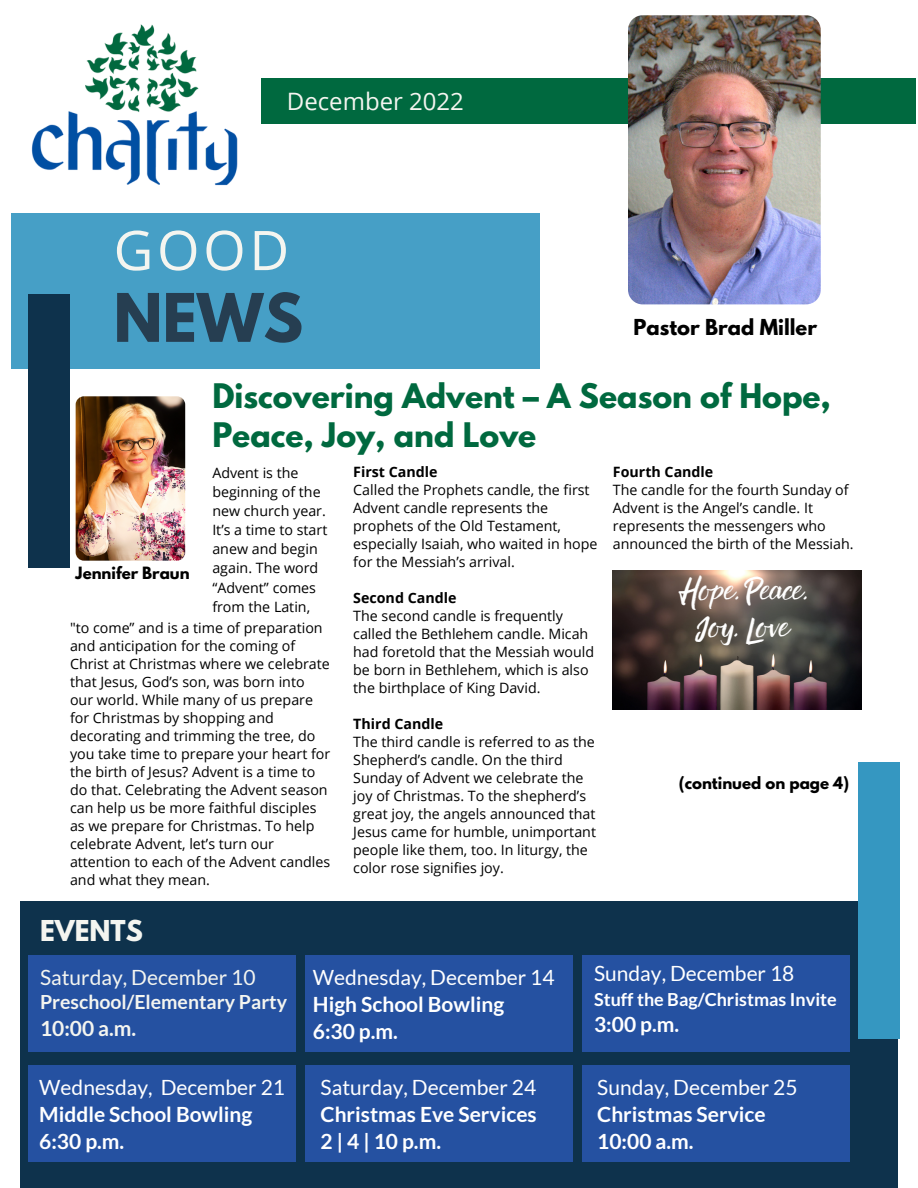
<style>
.page{position:relative;width:918px;height:1188px;background:#fff}
.page>*{position:absolute;margin:0;border:0;box-sizing:border-box;transform-origin:0 0}
.t1{font:700 59.25px "League Spartan";color:#263e51}
.t2{font:54.75px "Open Sans";color:#f4f5f0}
.t3{font:700 30px/39.3px "League Spartan";color:#00693f}
.t4{font:27px/37.2px "Rebel";color:#fff;text-align:center}
.t5{font:700 25.5px "League Spartan";color:#f4f5f0}
.t6{font:24px "Open Sans";color:#f4f5f0}
.t7{font:700 21px/27px "Lato";color:#fff}
.t8{font:21px "Lato";color:#fff}
.t9{font:21px "Lato";color:#f4f5f0}
.t10{font:700 21px "Lato";color:#f4f5f0}
.t11{font:700 19.5px "Lato";color:#f4f5f0}
.t12{font:700 19.5px "League Spartan";color:#000}
.t13{font:700 18px "Lato";color:#fff}
.t14{font:700 15px "League Spartan";color:#000}
.t15{font:14.25px/18px "Open Sans";color:#000}
.t16{font:700 14.25px "Open Sans";color:#000}
</style>
<div class="page">
<div style="left:11px;top:213px;width:529px;height:155px;background:#469fc6"></div>
<div style="left:29px;top:295px;width:41px;height:273px;background:#0e324c"></div>
<div style="left:20px;top:902px;width:877px;height:286px;background:#0e324c"></div>
<div style="left:858px;top:762px;width:42px;height:276px;background:#3597c1"></div>
<div style="left:29px;top:955px;width:267px;height:97px;background:#2551a1"></div>
<div style="left:305px;top:955px;width:268px;height:97px;background:#2551a1"></div>
<div style="left:582px;top:955px;width:267px;height:97px;background:#2551a1"></div>
<div style="left:29px;top:1066px;width:267px;height:96px;background:#2551a1"></div>
<div style="left:305px;top:1066px;width:268px;height:96px;background:#2551a1"></div>
<div style="left:582px;top:1066px;width:268px;height:96px;background:#2551a1"></div>
<div style="left:261px;top:79px;width:655px;height:45px;background:#00693f"></div>
<img style="left:628px;top:15px;width:193px;height:289px;border-radius:15px">
<img style="left:31px;top:24px;width:207px;height:162px">
<img style="left:76px;top:396px;width:109px;height:165px;border-radius:8px">
<img style="left:613px;top:570px;width:249px;height:140px">
<h3 class="t6" style="left:287px;top:84px;width:179px">December 2022</h3>
<h2 class="t2" style="left:114px;top:212px;width:177px">GOOD</h2>
<h1 class="t1" style="left:114px;top:289px;width:191px">NEWS</h1>
<h3 class="t3" style="left:212px;top:380px;width:620px">Discovering Advent – A Season of Hope,<br>Peace, Joy, and Love</h3>
<h3 class="t12" style="left:634px;top:318px;width:185px">Pastor Brad Miller</h3>
<p class="t15" style="left:212px;top:463px;width:117px;line-height:19.2px">Advent is the beginning of the new church year.<br>It’s a time to start anew and begin again. The word “Advent” comes from the Latin,</p>
<p class="t16" style="left:353px;top:462px;width:86px">First Candle</p>
<p class="t15" style="left:353px;top:480px;width:246px">Called the Prophets candle, the first<br>Advent candle represents the prophets of the Old Testament, especially Isaiah, who waited in hope for the Messiah’s arrival.</p>
<p class="t16" style="left:353px;top:588px;width:105px">Second Candle</p>
<p class="t15" style="left:353px;top:606px;width:242px">The second candle is frequently called the Bethlehem candle. Micah had foretold that the Messiah would be born in Bethlehem, which is also the birthplace of King David.</p>
<p class="t16" style="left:353px;top:714px;width:91px">Third Candle</p>
<p class="t15" style="left:353px;top:732px;width:244px">The third candle is referred to as the Shepherd’s candle. On the third Sunday of Advent we celebrate the joy of Christmas. To the shepherd’s great joy, the angels announced that Jesus came for humble, unimportant people like them, too. In liturgy, the color rose signifies joy.</p>
<p class="t14" style="left:76px;top:565px;width:116px">Jennifer Braun</p>
<p class="t15" style="left:70px;top:618px;width:262px">"to come” and is a time of preparation and anticipation for the coming of Christ at Christmas where we celebrate that Jesus, God’s son, was born into our world. While many of us prepare for Christmas by shopping and decorating and trimming the tree, do you take time to prepare your heart for the birth of Jesus? Advent is a time to do that. Celebrating the Advent season can help us be more faithful disciples as we prepare for Christmas. To help celebrate Advent, let’s turn our attention to each of the Advent candles and what they mean.</p>
<h3 class="t5" style="left:40px;top:918px;width:104px">EVENTS</h3>
<p class="t16" style="left:613px;top:462px;width:102px">Fourth Candle</p>
<p class="t15" style="left:613px;top:480px;width:242px">The candle for the fourth Sunday of Advent is the Angel’s candle. It represents the messengers who announced the birth of the Messiah.</p>
<h3 class="t4" style="left:679px;top:576px;width:129px">Hope, Peace,<br>Joy, Love</h3>
<p class="t14" style="left:679px;top:775px;width:172px">(continued on page 4)</p>
<h3 class="t9" style="left:40px;top:964px;width:217px">Saturday, December 10</h3>
<h3 class="t11" style="left:40px;top:990px;width:249px">Preschool/Elementary Party</h3>
<h3 class="t10" style="left:40px;top:1016px;width:98px">10:00 a.m.</h3>
<h3 class="t8" style="left:39px;top:1074px;width:247px">Wednesday, December 21</h3>
<h3 class="t7" style="left:39px;top:1100px;width:215px">Middle School Bowling<br>6:30 p.m.</h3>
<h3 class="t8" style="left:313px;top:964px;width:243px">Wednesday, December 14</h3>
<h3 class="t7" style="left:313px;top:990px;width:193px">High School Bowling<br>6:30 p.m.</h3>
<h3 class="t8" style="left:321px;top:1074px;width:217px">Saturday, December 24</h3>
<h3 class="t7" style="left:321px;top:1100px;width:218px">Christmas Eve Services<br>2|4|10p.m.</h3>
<h3 class="t8" style="left:594px;top:961px;width:202px">Sunday, December 18</h3>
<p class="t13" style="left:594px;top:988px;width:244px">Stuff the Bag/Christmas Invite</p>
<h3 class="t7" style="left:594px;top:1010px;width:87px">3:00 p.m.</h3>
<h3 class="t8" style="left:597px;top:1074px;width:202px">Sunday, December 25</h3>
<h3 class="t7" style="left:597px;top:1100px;width:170px">Christmas Service<br>10:00 a.m.</h3>
</div>
